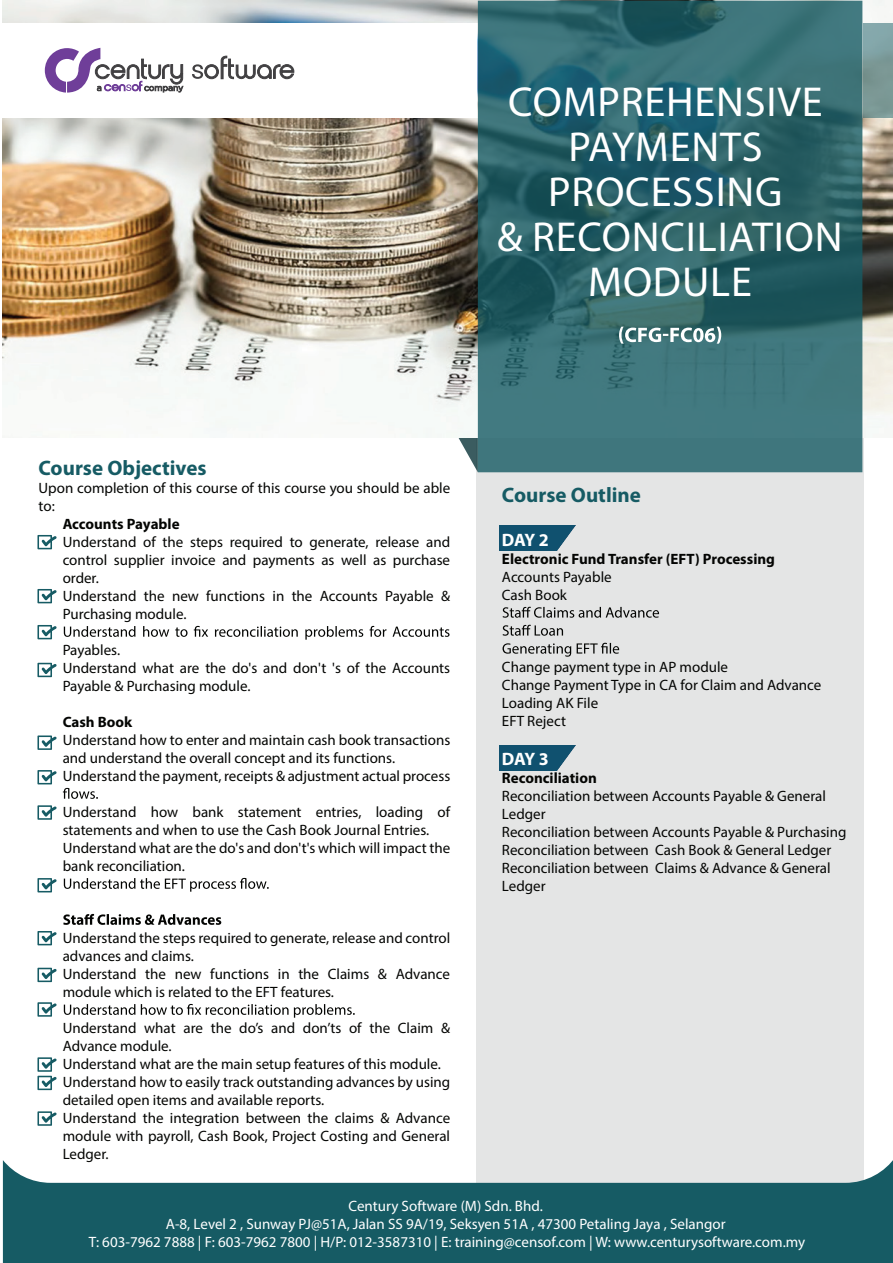
<style>
.page{position:relative;width:893px;height:1263px;background:#fff}
.page>*{position:absolute;margin:0;border:0;box-sizing:border-box;transform-origin:0 0}
.t1{font:42px/45px "Myriad Pro";letter-spacing:.02em;color:#fff;text-align:center}
.t2{font:700 21px "Myriad Pro";color:#165b64}
.t3{font:700 18px "Myriad Pro";letter-spacing:-.055em;color:#fff}
.t4{font:15px/18px "Myriad Pro";color:#040503}
.t5{font:15px/18px "Myriad Pro";color:#fff;text-align:center}
.t6{font:700 15px "Myriad Pro";color:#040503}
</style>
<div class="page">
<div style="left:477px;top:437px;width:387px;height:719px;background:#e4e5e5"></div>
<svg style="left:458px;top:437px;width:20px;height:35px"></svg>
<img style="left:3px;top:1px;width:890px;height:436px">
<svg style="left:478px;top:1px;width:384px;height:471px;background:#31676e"></svg>
<svg style="left:3px;top:1156px;width:890px;height:107px;background:#4b8087"></svg>
<img style="left:3px;top:24px;width:890px;height:93px">
<svg style="left:619px;top:327px;width:102px;height:17px"></svg>
<svg style="left:64px;top:626px;width:385px;height:14px"></svg>
<svg style="left:63px;top:788px;width:35px;height:11px"></svg>
<svg style="left:64px;top:878px;width:205px;height:14px"></svg>
<svg style="left:63px;top:914px;width:158px;height:11px"></svg>
<svg style="left:64px;top:1004px;width:291px;height:14px"></svg>
<svg style="left:37px;top:535px;width:20px;height:14px"></svg>
<svg style="left:37px;top:589px;width:20px;height:14px"></svg>
<svg style="left:37px;top:625px;width:20px;height:14px"></svg>
<svg style="left:37px;top:663px;width:20px;height:14px"></svg>
<svg style="left:37px;top:735px;width:20px;height:15px"></svg>
<svg style="left:37px;top:770px;width:20px;height:14px"></svg>
<svg style="left:37px;top:805px;width:20px;height:15px"></svg>
<svg style="left:37px;top:878px;width:20px;height:14px"></svg>
<svg style="left:37px;top:931px;width:20px;height:14px"></svg>
<svg style="left:37px;top:968px;width:20px;height:14px"></svg>
<svg style="left:37px;top:1002px;width:20px;height:15px"></svg>
<svg style="left:37px;top:1057px;width:20px;height:33px"></svg>
<svg style="left:37px;top:1111px;width:20px;height:15px"></svg>
<img style="left:499px;top:746px;width:76px;height:24px">
<img style="left:499px;top:526px;width:76px;height:24px">
<svg style="left:503px;top:607px;width:156px;height:11px;background:#a8a9a8"></svg>
<svg style="left:503px;top:625px;width:60px;height:11px"></svg>
<svg style="left:502px;top:643px;width:117px;height:14px;background:#b3b4b4"></svg>
<svg style="left:192px;top:56px;width:102px;height:23px"></svg>
<svg style="left:45px;top:48px;width:138px;height:45px"></svg>
<h1 class="t1" style="left:497px;top:79px;width:347px">COMPREHENSIVE<br>PAYMENTS<br>PROCESSING<br>&amp; RECONCILIATION<br>MODULE</h1>
<h2 class="t2" style="left:39px;top:456px;width:170px">Course Objectives</h2>
<p class="t4" style="left:39px;top:478px;width:413px">Upon completion of this course of this course you should be able to:</p>
<h2 class="t2" style="left:502px;top:483px;width:140px">Course Outline</h2>
<p class="t3" style="left:502px;top:529px;width:48px">DAY 2</p>
<p class="t6" style="left:502px;top:550px;width:274px">Electronic Fund Transfer (EFT) Processing</p>
<p class="t4" style="left:502px;top:567px;width:111px">Accounts Payable<br>Cash Book</p>
<p class="t6" style="left:63px;top:515px;width:118px">Accounts Payable</p>
<p class="t4" style="left:63px;top:532px;width:389px">Understand of the steps required to generate, release and control supplier invoice and payments as well as purchase order.<br>Understand the new functions in the Accounts Payable &amp; Purchasing module.</p>
<p class="t4" style="left:63px;top:640px;width:389px">Payables.<br>Understand what are the do's and don't 's of the Accounts<br>Payable &amp; Purchasing module.</p>
<p class="t6" style="left:63px;top:713px;width:71px">Cash Book</p>
<p class="t4" style="left:63px;top:730px;width:389px">Understand how to enter and maintain cash book transactions and understand the overall concept and its functions.<br>Understand the payment, receipts &amp; adjustment actual process</p>
<p class="t4" style="left:63px;top:802px;width:389px">Understand how bank statement entries, loading of statements and when to use the Cash Book Journal Entries.<br>Understand what are the do's and don't's which will impact the bank reconciliation.</p>
<p class="t4" style="left:502px;top:657px;width:321px">Change payment type in AP module<br>Change Payment Type in CA for Claim and Advance<br>Loading AK File<br>EFT Reject</p>
<p class="t3" style="left:502px;top:749px;width:48px">DAY 3</p>
<p class="t6" style="left:502px;top:770px;width:96px">Reconciliation</p>
<p class="t4" style="left:502px;top:787px;width:346px">Reconciliation between Accounts Payable &amp; General Ledger<br>Reconciliation between Accounts Payable &amp; Purchasing Reconciliation between Cash Book &amp; General Ledger Reconciliation between Claims &amp; Advance &amp; General Ledger</p>
<p class="t4" style="left:63px;top:928px;width:389px">Understand the steps required to generate, release and control advances and claims.<br>Understand the new functions in the Claims &amp; Advance module which is related to the EFT features.</p>
<p class="t4" style="left:63px;top:1018px;width:389px">Understand what are the do’s and don’ts of the Claim &amp; Advance module.<br>Understand what are the main setup features of this module.<br>Understand how to easily track outstanding advances by using detailed open items and available reports.<br>Understand the integration between the claims &amp; Advance module with payroll, Cash Book, Project Costing and General Ledger.</p>
<p class="t5" style="left:89px;top:1197px;width:718px">Century Software (M) Sdn. Bhd.<br>A-8, Level 2 , Sunway PJ@51A, Jalan SS 9A/19, Seksyen 51A , 47300 Petaling Jaya , Selangor<br>T: 603-7962 7888 | F: 603-7962 7800 | H/P: 012-3587310 | E: training@censof.com | W: www.centurysoftware.com.my</p>
</div>
